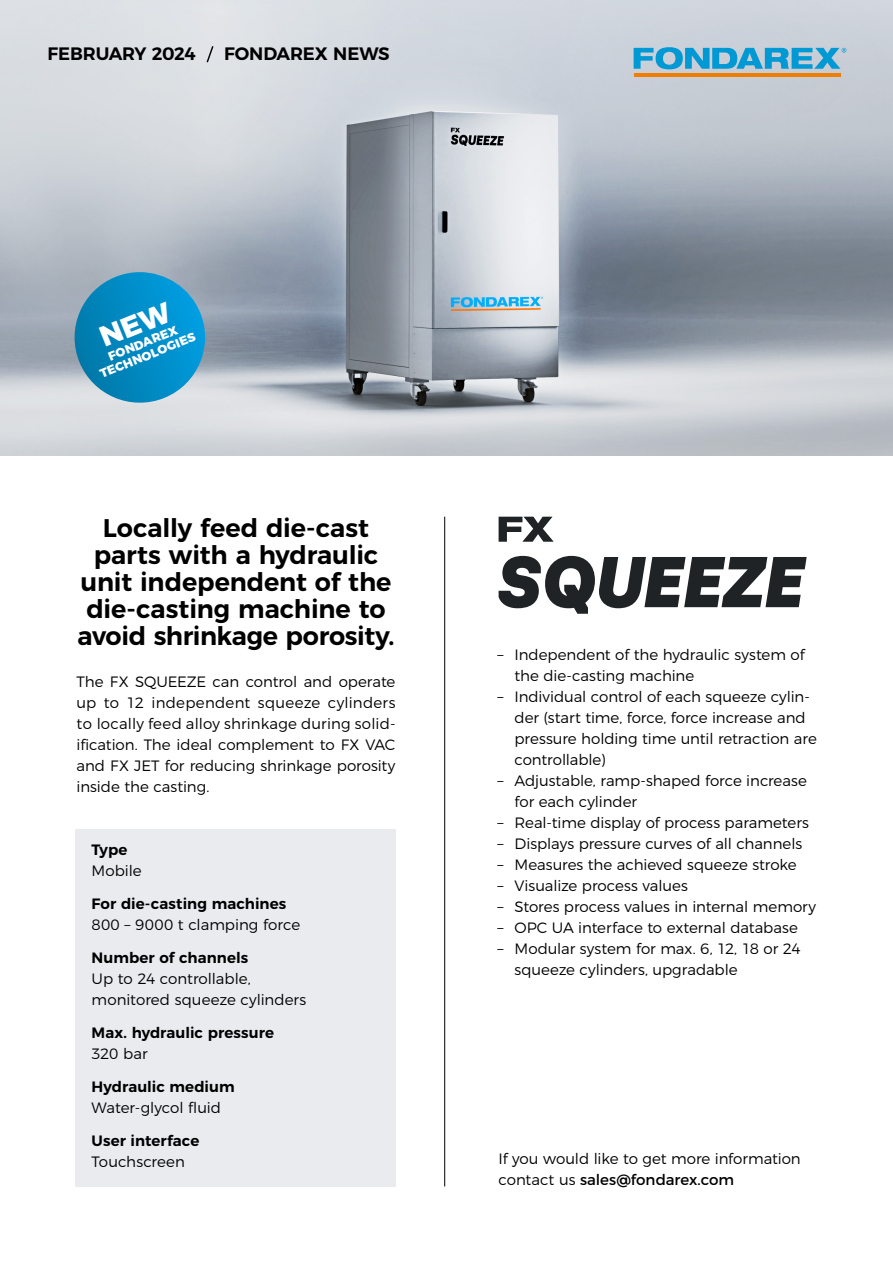
<style>
.page{position:relative;width:893px;height:1263px;background:#fff}
.page>*{position:absolute;margin:0;border:0;box-sizing:border-box;transform-origin:0 0}
.t1{font:600 25.5px/27px "Montserrat";letter-spacing:-.005em;color:#000;text-align:center}
.t2{font:600 18px "Montserrat";letter-spacing:-.01em;color:#000}
.t3{font:300 15px/21px "Montserrat";letter-spacing:-.005em;color:#000}
.t4{font:600 15px "Montserrat";letter-spacing:.005em;color:#000}
.t5{font:800 12.3px "Montserrat";color:#fff}
.s1{font-weight:400}
</style>
<div class="page">
<img style="left:0;top:0;width:893px;height:456px">
<svg style="left:205px;top:44px;width:10px;height:20px"></svg>
<hr style="left:444px;top:517px;width:1px;height:669px;background:#000">
<hr style="left:634px;top:74px;width:206px;height:3px;background:#ef7d00">
<svg style="left:634px;top:47px;width:212px;height:22px;background:#54afd5"></svg>
<div style="left:75px;top:829px;width:320px;height:357px;background:#e9ebef"></div>
<svg style="left:499px;top:556px;width:308px;height:58px"></svg>
<svg style="left:499px;top:517px;width:55px;height:25px"></svg>
<svg style="left:66px;top:272px;width:148px;height:139px;background:#419ec6"></svg>
<p class="t2" style="left:47px;top:39px;width:150px">FEBRUARY 2024</p>
<p class="t2" style="left:224px;top:39px;width:167px">FONDAREX NEWS</p>
<p class="t5" style="left:105px;top:347px;width:75px;rotate:-22deg">FONDAREX</p>
<p class="t5" style="left:97px;top:365px;width:104px;rotate:-22deg">TECHNOLOGIES</p>
<p class="t1" style="left:78px;top:512px;width:318px">Locally feed die-cast parts with a hydraulic unit independent of the die-casting machine to avoid shrinkage porosity.</p>
<p class="t3" style="left:77px;top:670px;width:320px;text-align:justify">The FX SQUEEZE can control and operate up to 12 independent squeeze cylinders to locally feed alloy shrinkage during solid&shy;ification. The ideal complement to FX VAC and FX JET for reducing shrinkage porosity inside the casting.</p>
<p class="t4" style="left:92px;top:837px;width:38px">Type</p>
<p class="t3" style="left:92px;top:859px;width:52px">Mobile</p>
<p class="t4" style="left:92px;top:891px;width:196px">For die-casting machines</p>
<p class="t3" style="left:92px;top:913px;width:210px">800 – 9000 t clamping force</p>
<p class="t4" style="left:92px;top:945px;width:158px">Number of channels</p>
<p class="t3" style="left:92px;top:967px;width:161px">Up to 24 controllable,</p>
<p class="t3" style="left:92px;top:988px;width:216px">monitored squeeze cylinders</p>
<p class="t4" style="left:92px;top:1020px;width:184px">Max. hydraulic pressure</p>
<p class="t3" style="left:92px;top:1042px;width:58px">320 bar</p>
<p class="t4" style="left:92px;top:1074px;width:145px">Hydraulic medium</p>
<p class="t3" style="left:92px;top:1096px;width:131px">Water-glycol fluid</p>
<p class="t4" style="left:92px;top:1128px;width:109px">User interface</p>
<p class="t3" style="left:92px;top:1150px;width:95px">Touchscreen</p>
<p class="t3" style="left:514px;top:643px;width:292px;text-indent:-17px">– Independent of the hydraulic system of the die-casting machine</p>
<p class="t3" style="left:514px;top:685px;width:304px;text-indent:-17px">– Individual control of each squeeze cylin&shy;der (start time, force, force increase and pressure holding time until retraction are controllable)</p>
<p class="t3" style="left:514px;top:769px;width:294px;text-indent:-17px">– Adjustable, ramp-shaped force increase for each cylinder</p>
<p class="t3" style="left:497px;top:811px;width:313px">– Real-time display of process parameters</p>
<p class="t3" style="left:497px;top:832px;width:306px">– Displays pressure curves of all channels</p>
<p class="t3" style="left:497px;top:853px;width:301px">– Measures the achieved squeeze stroke</p>
<p class="t3" style="left:497px;top:874px;width:192px">– Visualize process values</p>
<p class="t3" style="left:497px;top:895px;width:320px">– Stores process values in internal memory</p>
<p class="t3" style="left:497px;top:916px;width:302px">– OPC UA interface to external database</p>
<p class="t3" style="left:514px;top:937px;width:288px;text-indent:-17px">– Modular system for max. 6, 12, 18 or 24 squeeze cylinders, upgradable</p>
<p class="t3" style="left:499px;top:1147px;width:304px">If you would like to get more information contact us <span class="s1">sales@fondarex.com</span></p>
</div>
